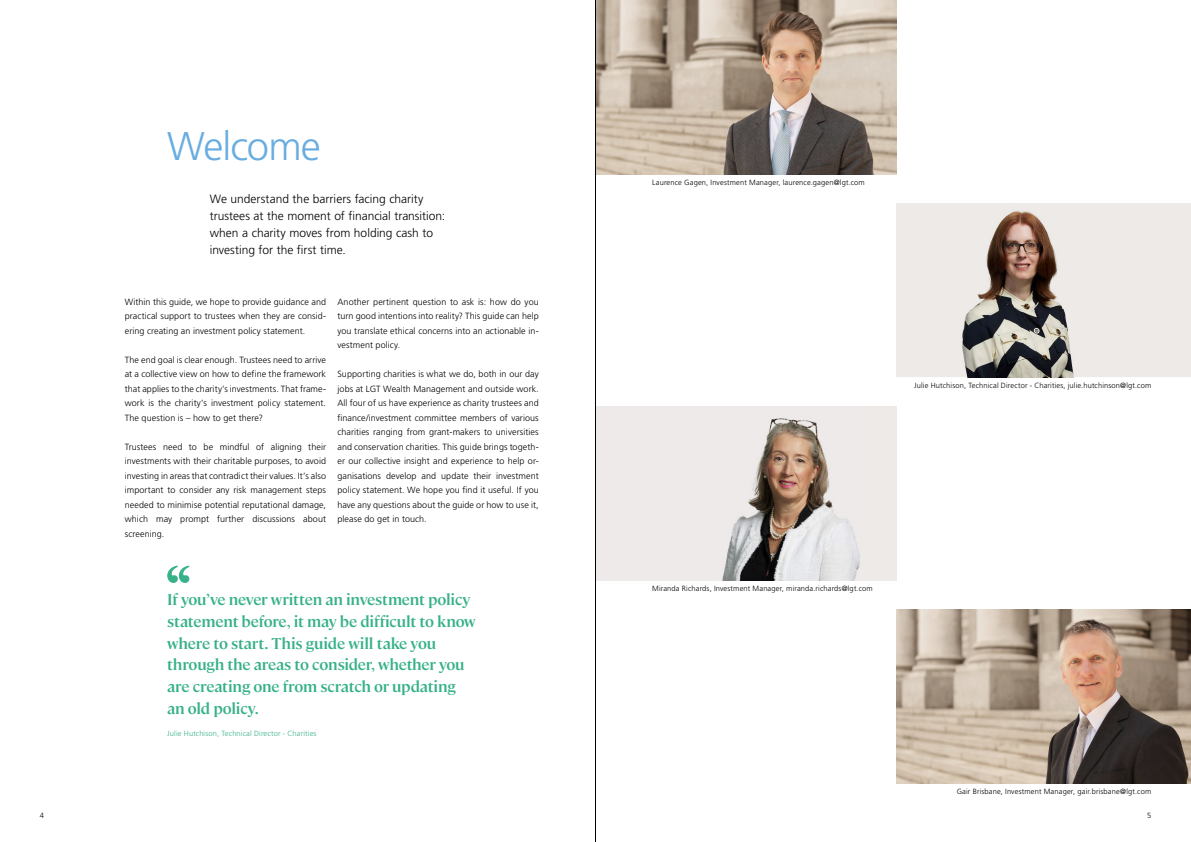
<style>
.page{position:relative;width:1191px;height:842px;background:#fff}
.page>*{position:absolute;margin:0;border:0;box-sizing:border-box;transform-origin:0 0}
.t1{font:300 40px "Frutiger LT Std";letter-spacing:-.025em;color:#69ade0}
.t2{font:600 15.5px/21.7px "Cambon";letter-spacing:-.015em;color:#37b18a}
.t3{font:300 12px/17px "Frutiger LT Std";color:#000}
.t4{font:300 9px/14.5px "Frutiger LT Std";letter-spacing:.01em;color:#000;text-align:justify}
.t5{font:300 7.5px "Frutiger LT Std";letter-spacing:.02em;color:#000}
.t6{font:300 7.5px "Frutiger LT Std";letter-spacing:.02em;color:#37b18a}
</style>
<div class="page">
<img style="left:596px;top:0;width:300px;height:174px">
<img style="left:628px;top:580px;width:235px;height:1px">
<img style="left:596px;top:406px;width:300px;height:174px">
<img style="left:896px;top:377px;width:295px;height:1px">
<img style="left:896px;top:203px;width:295px;height:174px">
<img style="left:896px;top:609px;width:295px;height:174px">
<svg style="left:167px;top:565px;width:23px;height:18px"></svg>
<hr style="left:595px;top:0;width:1px;height:842px;background:#000">
<h1 class="t1" style="left:167px;top:123px;width:155px">Welcome</h1>
<h3 class="t3" style="left:210px;top:191px;width:237px">We understand the barriers facing charity trustees at the moment of financial transition: when a charity moves from holding cash to investing for the first time.</h3>
<p class="t4" style="left:125px;top:294px;width:203px">Within this guide, we hope to provide guidance and practical support to trustees when they are consid&shy;ering creating an investment policy statement.</p>
<p class="t4" style="left:125px;top:352px;width:203px">The end goal is clear enough. Trustees need to arrive at a collective view on how to define the framework that applies to the charity’s investments. That frame&shy;work is the charity’s investment policy statement.<br>The question is – how to get there?</p>
<p class="t4" style="left:125px;top:439px;width:203px">Trustees need to be mindful of aligning their investments with their charitable purposes, to avoid investing in areas that contradict their values. It’s also important to consider any risk management steps needed to minimise potential reputational damage, which may prompt further discussions about screening.</p>
<p class="t4" style="left:337px;top:294px;width:203px">Another pertinent question to ask is: how do you turn good intentions into reality? This guide can help you translate ethical concerns into an actionable in&shy;vestment policy.</p>
<p class="t4" style="left:337px;top:367px;width:203px">Supporting charities is what we do, both in our day jobs at LGT Wealth Management and outside work.<br>All four of us have experience as charity trustees and finance/investment committee members of various charities ranging from grant-makers to universities and conservation charities. This guide brings togeth&shy;er our collective insight and experience to help or&shy;ganisations develop and update their investment policy statement. We hope you find it useful. If you have any questions about the guide or how to use it, please do get in touch.</p>
<h2 class="t2" style="left:167px;top:587px;width:310px">If you’ve never written an investment policy statement before, it may be difficult to know where to start. This guide will take you through the areas to consider, whether you are creating one from scratch or updating an old policy.</h2>
<p class="t6" style="left:167px;top:729px;width:151px">Julie Hutchison, Technical Director - Charities</p>
<p class="t5" style="left:652px;top:179px;width:214px">Laurence Gagen, Investment Manager, laurence.gagen@lgt.com</p>
<p class="t5" style="left:914px;top:382px;width:238px">Julie Hutchison, Technical Director - Charities, julie.hutchinson@lgt.com</p>
<p class="t5" style="left:652px;top:585px;width:222px">Miranda Richards, Investment Manager, miranda.richards@lgt.com</p>
<p class="t5" style="left:956px;top:787px;width:196px">Gair Brisbane, Investment Manager, gair.brisbane@lgt.com</p>
<p class="t5" style="left:40px;top:811px;width:6px">4</p>
<p class="t5" style="left:1147px;top:811px;width:6px">5</p>
</div>
